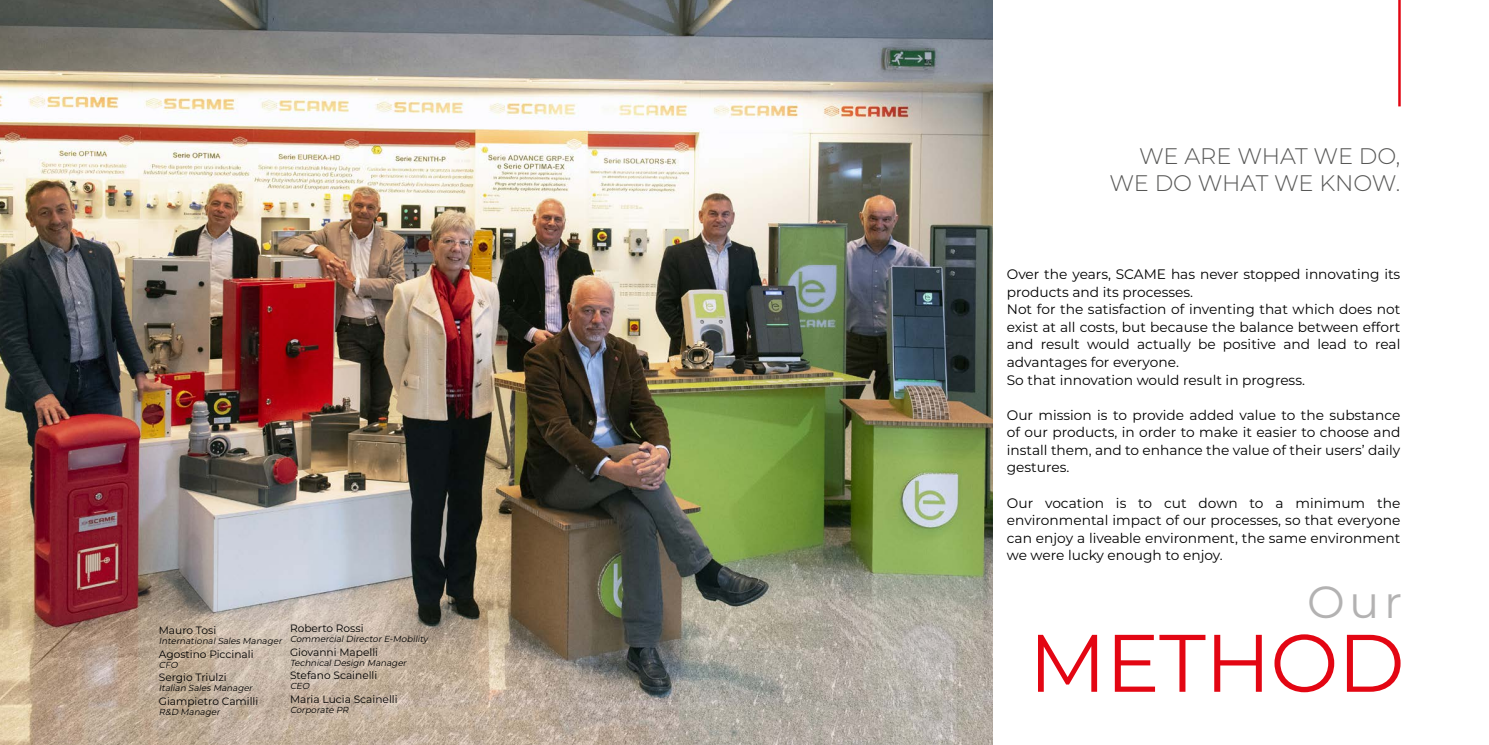
<style>
.page{position:relative;width:1489px;height:745px;background:#fff}
.page>*{position:absolute;margin:0;border:0;box-sizing:border-box;transform-origin:0 0}
.t1{font:81.25px "Montserrat";letter-spacing:-.01em;color:#e30613}
.t2{font:45px "Montserrat";color:#b3b2b2}
.t3{font:300 22.5px/27px "Montserrat";letter-spacing:-.015em;color:#575756;text-align:right}
.t4{font:13.75px/17.5px "Montserrat";color:#000;text-align:justify}
.t5{font:10.62px "Montserrat";color:#000}
.t6{font:italic 8.75px "Montserrat";color:#000}
</style>
<div class="page">
<img style="left:0;top:0;width:992px;height:744px">
<hr style="left:1397px;top:0;width:3px;height:106px;background:#e30613">
<p class="t5" style="left:290px;top:620px;width:75px">Roberto Rossi</p>
<p class="t6" style="left:290px;top:632px;width:139px">CommercialDirectorE-Mobility</p>
<p class="t5" style="left:290px;top:644px;width:90px">Giovanni Mapelli</p>
<p class="t6" style="left:290px;top:656px;width:120px">TechnicalDesign Manager</p>
<p class="t5" style="left:290px;top:667px;width:89px">Stefano Scainelli</p>
<p class="t6" style="left:290px;top:679px;width:23px">CEO</p>
<p class="t5" style="left:290px;top:691px;width:109px">Maria Lucia Scainelli</p>
<p class="t6" style="left:290px;top:703px;width:62px">Corporate PR</p>
<p class="t5" style="left:159px;top:622px;width:59px">Mauro Tosi</p>
<p class="t6" style="left:159px;top:634px;width:127px">InternationalSales Manager</p>
<p class="t5" style="left:159px;top:646px;width:96px">Agostino Piccinali</p>
<p class="t6" style="left:159px;top:658px;width:23px">CFO</p>
<p class="t5" style="left:159px;top:669px;width:69px">Sergio Triulzi</p>
<p class="t6" style="left:159px;top:681px;width:97px">Italian Sales Manager</p>
<p class="t5" style="left:159px;top:693px;width:101px">Giampietro Camilli</p>
<p class="t6" style="left:159px;top:705px;width:65px">R&amp;D Manager</p>
<h3 class="t3" style="left:1109px;top:141px;width:292px">WE ARE WHAT WE DO,<br>WE DO WHAT WE KNOW.</h3>
<p class="t4" style="left:1006px;top:265px;width:395px;text-align:left">Over the years, SCAME has never stopped innovating its products and its processes.<br>Not for the satisfaction of inventing that which does not exist at all costs, but because the balance between effort and result would actually be positive and lead to real advantages for everyone.<br>So that innovation would result in progress.</p>
<p class="t4" style="left:1006px;top:405px;width:395px">Our mission is to provide added value to the substance of our products, in order to make it easier to choose and install them, and to enhance the value of their users’ daily gestures.</p>
<p class="t4" style="left:1006px;top:493px;width:395px">Our vocation is to cut down to a minimum the environmental impact of our processes, so that everyone can enjoy a liveable environment, the same environment we were lucky enough to enjoy.</p>
<h2 class="t2" style="left:1306px;top:571px;width:97px">Our</h2>
<h1 class="t1" style="left:1028px;top:606px;width:377px">METHOD</h1>
</div>
